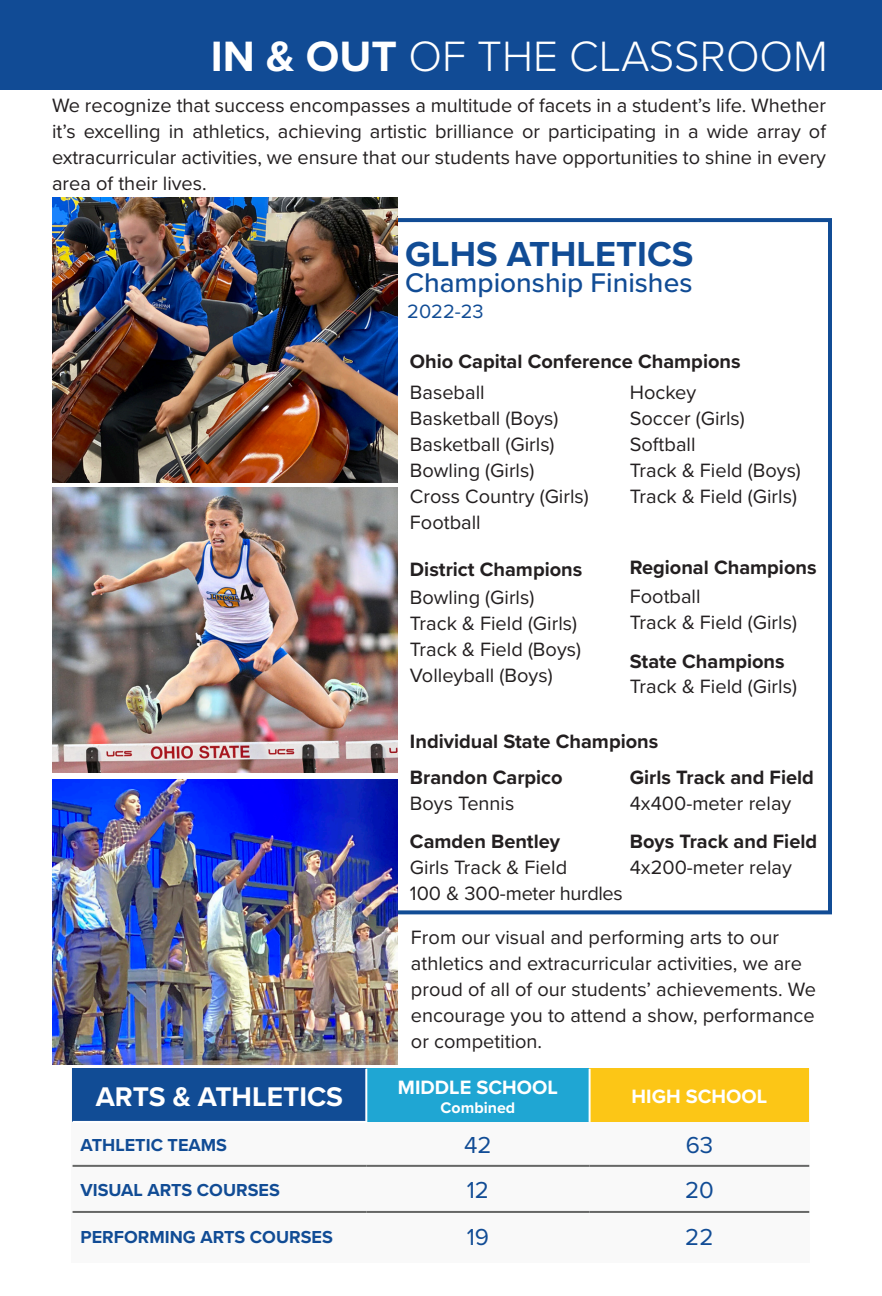
<style>
.page{position:relative;width:882px;height:1296px;background:#fff}
.page>*{position:absolute;margin:0;border:0;box-sizing:border-box;transform-origin:0 0}
.t1{font:300 44px "Proxima Nova";color:#fff}
.HEADING_1{font:700 36px "Proxima Nova";color:#114c95}
.Sub_heading{font:500 28px "Proxima Nova";color:#114c95}
.t2{font:700 28px "Proxima Nova";color:#fff}
.t3{font:24px "Proxima Nova";color:#114c95}
.Main_text_black{font:20px/26px "Proxima Nova";color:#231f20}
.My_Main_Text{font:700 20px/26px "Proxima Nova";color:#231f20}
.My_Main_Text-2{font:20px "Proxima Nova";color:#231f20}
.t4{font:700 20px "Proxima Nova";color:#fff}
.My_Main_Text-3{font:20px "Proxima Nova";letter-spacing:-.02em;color:#231f20}
.My_Main_Text-4{font:20px "Proxima Nova";color:#114c95}
.t5{font:700 18px "Proxima Nova";color:#114c95}
.t6{font:700 16px "Proxima Nova";color:#fff}
.s1{font-weight:700}
.s2{font-weight:400}
</style>
<div class="page">
<div style="left:72px;top:1069px;width:738px;height:194px;background:#f9f9f9"></div>
<div style="left:383px;top:218px;width:449px;height:696px;border:4px solid #114c95"></div>
<div style="left:0;top:0;width:882px;height:90px;background:#114b95"></div>
<div style="left:73px;top:1069px;width:293px;height:53px;background:#114c95"></div>
<div style="left:366px;top:1069px;width:224px;height:53px;background:#1fa6d3"></div>
<div style="left:590px;top:1069px;width:219px;height:53px;background:#fcc616"></div>
<hr style="left:73px;top:1121px;width:294px;height:2px;background:#fff">
<hr style="left:73px;top:1165px;width:293px;height:2px;background:#666766">
<hr style="left:366px;top:1165px;width:224px;height:2px;background:#666766">
<hr style="left:590px;top:1165px;width:219px;height:2px;background:#666766">
<hr style="left:73px;top:1211px;width:293px;height:2px;background:#666766">
<hr style="left:366px;top:1211px;width:224px;height:2px;background:#666766">
<hr style="left:590px;top:1211px;width:219px;height:2px;background:#666766">
<hr style="left:365px;top:1069px;width:2px;height:52px;background:#fff">
<hr style="left:589px;top:1069px;width:2px;height:53px;background:#fff">
<svg style="left:366px;top:482px;width:32px;height:298px"></svg>
<img style="left:52px;top:198px;width:346px;height:284px">
<img style="left:52px;top:488px;width:346px;height:284px">
<img style="left:52px;top:780px;width:346px;height:284px">
<p class="t1" style="left:211px;top:23px;width:619px"><span class="s1">IN &amp; OUT</span> OF THE CLASSROOM</p>
<p class="Main_text_black" style="left:52px;top:91px;width:776px;text-align:justify">We recognize that success encompasses a multitude of facets in a student’s life. Whether it’s excelling in athletics, achieving artistic brilliance or participating in a wide array of extracurricular activities, we ensure that our students have opportunities to shine in every area of their lives.</p>
<p class="HEADING_1" style="left:405px;top:227px;width:290px">GLHS ATHLETICS</p>
<p class="Sub_heading" style="left:405px;top:262px;width:289px">Championship Finishes</p>
<p class="My_Main_Text-4" style="left:407px;top:297px;width:78px">2022-23</p>
<p class="My_Main_Text" style="left:410px;top:348px;width:332px">Ohio Capital Conference Champions</p>
<p class="Main_text_black" style="left:410px;top:378px;width:76px">Baseball</p>
<p class="Main_text_black" style="left:410px;top:404px;width:150px">Basketball (Boys)</p>
<p class="Main_text_black" style="left:410px;top:430px;width:146px">Basketball (Girls)<br>Bowling (Girls)</p>
<p class="Main_text_black" style="left:410px;top:482px;width:180px">Cross Country (Girls)</p>
<p class="Main_text_black" style="left:410px;top:508px;width:72px">Football</p>
<p class="My_Main_Text" style="left:410px;top:556px;width:174px">District Champions</p>
<p class="Main_text_black" style="left:410px;top:584px;width:126px">Bowling (Girls)</p>
<p class="Main_text_black" style="left:410px;top:610px;width:169px">Track &amp; Field (Girls)</p>
<p class="Main_text_black" style="left:410px;top:636px;width:173px">Track &amp; Field (Boys)</p>
<p class="Main_text_black" style="left:410px;top:662px;width:144px">Volleyball (Boys)</p>
<p class="Main_text_black" style="left:630px;top:378px;width:68px">Hockey</p>
<p class="Main_text_black" style="left:630px;top:404px;width:117px">Soccer (Girls)</p>
<p class="Main_text_black" style="left:630px;top:430px;width:67px">Softball</p>
<p class="Main_text_black" style="left:630px;top:456px;width:173px">Track &amp; Field (Boys)</p>
<p class="Main_text_black" style="left:630px;top:482px;width:169px">Track &amp; Field (Girls)</p>
<p class="My_Main_Text" style="left:630px;top:554px;width:188px">Regional Champions</p>
<p class="Main_text_black" style="left:630px;top:583px;width:72px">Football</p>
<p class="Main_text_black" style="left:630px;top:609px;width:169px">Track &amp; Field (Girls)</p>
<p class="My_Main_Text" style="left:630px;top:648px;width:156px">State Champions</p>
<p class="Main_text_black" style="left:630px;top:673px;width:169px">Track &amp; Field (Girls)</p>
<p class="My_Main_Text" style="left:410px;top:727px;width:250px">Individual State Champions</p>
<p class="My_Main_Text" style="left:410px;top:764px;width:154px">Brandon Carpico<br><span class="s2">Boys Tennis</span></p>
<p class="My_Main_Text" style="left:410px;top:828px;width:152px">Camden Bentley</p>
<p class="My_Main_Text-2" style="left:410px;top:853px;width:159px">Girls Track &amp; Field</p>
<p class="My_Main_Text-3" style="left:410px;top:879px;width:214px">100 &amp; 300-meter hurdles</p>
<p class="My_Main_Text" style="left:630px;top:764px;width:186px">Girls Track and Field</p>
<p class="My_Main_Text-2" style="left:630px;top:789px;width:163px">4x400-meter relay</p>
<p class="My_Main_Text" style="left:630px;top:828px;width:189px">Boys Track and Field</p>
<p class="My_Main_Text-2" style="left:630px;top:853px;width:164px">4x200-meter relay</p>
<p class="t2" style="left:96px;top:1076px;width:249px">ARTS &amp; ATHLETICS</p>
<p class="Main_text_black" style="left:411px;top:923px;width:406px">From our visual and performing arts to our athletics and extracurricular activities, we are proud of all of our students’ achievements. We encourage you to attend a show, performance or competition.</p>
<p class="t4" style="left:398px;top:1072px;width:161px">MIDDLE SCHOOL</p>
<p class="t6" style="left:441px;top:1096px;width:76px">Combined</p>
<p class="t4" style="left:632px;top:1082px;width:137px">HIGH SCHOOL</p>
<p class="t5" style="left:81px;top:1132px;width:148px">ATHLETIC TEAMS</p>
<p class="t3" style="left:464px;top:1127px;width:29px">42</p>
<p class="t3" style="left:686px;top:1127px;width:29px">63</p>
<p class="t5" style="left:81px;top:1177px;width:201px">VISUAL ARTS COURSES</p>
<p class="t3" style="left:467px;top:1172px;width:24px">12</p>
<p class="t3" style="left:685px;top:1172px;width:30px">20</p>
<p class="t5" style="left:81px;top:1224px;width:254px">PERFORMING ARTS COURSES</p>
<p class="t3" style="left:467px;top:1220px;width:24px">19</p>
<p class="t3" style="left:685px;top:1220px;width:30px">22</p>
</div>
